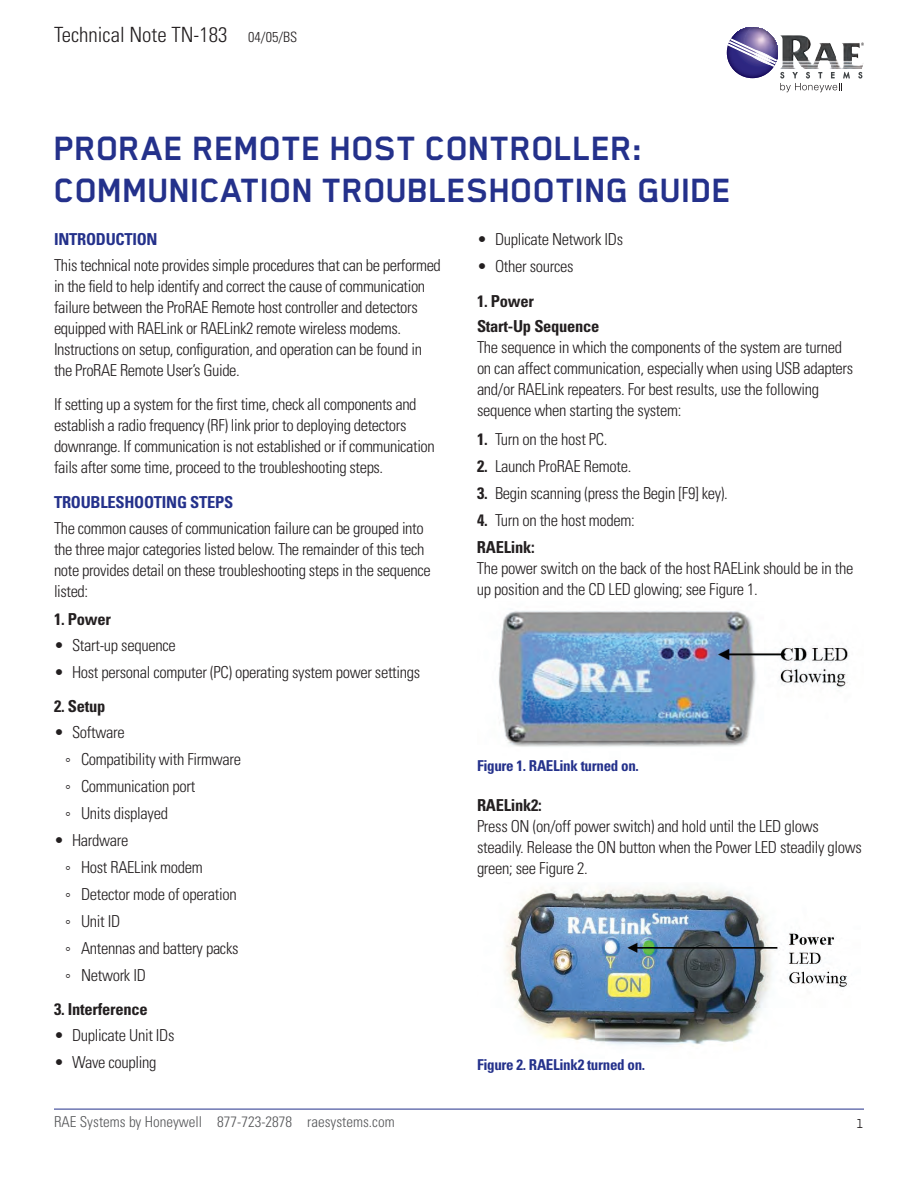
<style>
.page{position:relative;width:918px;height:1188px;background:#fff}
.page>*{position:absolute;margin:0;border:0;box-sizing:border-box;transform-origin:0 0}
.body_copy{font:700 39px/42px "Blender";letter-spacing:-.01em;color:#24318b}
.t1{font:300 condensed 21px "Univers LT Std";color:#231f20}
.body_copy-2{font:300 condensed 16.5px/21px "Univers LT Std";letter-spacing:-.025em;color:#231f20}
.body_bold{font:300 condensed 16.5px/21px "Univers LT Std";letter-spacing:-.02em;color:#231f20}
.heading_2{font:700 condensed 16.5px "Univers LT Std";letter-spacing:-.015em;color:#231f20}
.heading1{font:700 condensed 16.5px "Univers LT Std";letter-spacing:-.015em;color:#24318b}
.body_copy-3{font:700 condensed 15px "Univers LT Std";letter-spacing:-.02em;color:#24318b}
.t2{font:300 condensed 15px "Univers LT Std";color:#57585a}
.t3{font:15px "Blender";color:#231f20}
.s1{font-size:14.25px}
.s2{font-family:"Courier New";font-weight:400;font-stretch:normal}
.s3{font-weight:700}
</style>
<div class="page">
<img style="left:850px;top:43px;width:14px;height:26px">
<svg style="left:858px;top:72px;width:4px;height:7px"></svg>
<svg style="left:727px;top:27px;width:123px;height:65px"></svg>
<hr style="left:54px;top:1109px;width:810px;height:1px;background:#24318b">
<img style="left:498px;top:610px;width:351px;height:137px">
<img style="left:505px;top:887px;width:343px;height:160px">
<p class="t1" style="left:54px;top:22px;width:245px">Technical Note TN-183 <span class="s1">04/05/BS</span></p>
<p class="body_copy" style="left:54px;top:127px;width:680px">PRORAE REMOTE HOST CONTROLLER:<br>COMMUNICATION TROUBLESHOOTING GUIDE</p>
<p class="heading1" style="left:54px;top:229px;width:105px">INTRODUCTION</p>
<p class="body_copy-2" style="left:54px;top:254px;width:388px">This technical note provides simple procedures that can be performed in the field to help identify and correct the cause of communication failure between the ProRAE Remote host controller and detectors equipped with RAELink or RAELink2 remote wireless modems.<br>Instructions on setup, configuration, and operation can be found in the ProRAE Remote User’s Guide.</p>
<p class="body_copy-2" style="left:54px;top:394px;width:382px">If setting up a system for the first time, check all components and establish a radio frequency (RF) link prior to deploying detectors downrange. If communication is not established or if communication fails after some time, proceed to the troubleshooting steps.</p>
<p class="heading1" style="left:54px;top:492px;width:181px">TROUBLESHOOTING STEPS</p>
<p class="body_copy-2" style="left:54px;top:518px;width:378px">The common causes of communication failure can be grouped into the three major categories listed below. The remainder of this tech note provides detail on these troubleshooting steps in the sequence listed:</p>
<p class="heading_2" style="left:54px;top:609px;width:58px">1. Power</p>
<p class="body_copy-2" style="left:54px;top:635px;width:123px">• Start-up sequence</p>
<p class="body_copy-2" style="left:54px;top:662px;width:368px">• Host personal computer (PC) operating system power settings</p>
<p class="heading_2" style="left:54px;top:696px;width:53px">2. Setup</p>
<p class="body_copy-2" style="left:54px;top:722px;width:72px">• Software</p>
<p class="body_copy-2" style="left:63px;top:748px;width:180px"><span class="s2">◦</span> Compatibility with Firmware</p>
<p class="body_copy-2" style="left:63px;top:775px;width:134px"><span class="s2">◦</span> Communication port</p>
<p class="body_copy-2" style="left:63px;top:802px;width:107px"><span class="s2">◦</span> Units displayed</p>
<p class="body_copy-2" style="left:54px;top:829px;width:76px">• Hardware</p>
<p class="body_copy-2" style="left:63px;top:856px;width:141px"><span class="s2">◦</span> Host RAELink modem</p>
<p class="body_copy-2" style="left:63px;top:883px;width:175px"><span class="s2">◦</span> Detector mode of operation</p>
<p class="body_copy-2" style="left:63px;top:910px;width:59px"><span class="s2">◦</span> Unit ID</p>
<p class="body_copy-2" style="left:63px;top:937px;width:177px"><span class="s2">◦</span> Antennas and battery packs</p>
<p class="body_copy-2" style="left:63px;top:964px;width:84px"><span class="s2">◦</span> Network ID</p>
<p class="heading_2" style="left:54px;top:999px;width:95px">3. Interference</p>
<p class="body_copy-2" style="left:54px;top:1024px;width:122px">• Duplicate Unit IDs</p>
<p class="body_copy-2" style="left:54px;top:1051px;width:104px">• Wave coupling</p>
<p class="body_copy-2" style="left:477px;top:229px;width:148px">• Duplicate Network IDs</p>
<p class="body_copy-2" style="left:477px;top:256px;width:98px">• Other sources</p>
<p class="heading_2" style="left:477px;top:291px;width:58px">1. Power</p>
<p class="body_copy-2" style="left:477px;top:316px;width:378px"><span class="s3">Start-Up Sequence<br></span>The sequence in which the components of the system are turned on can affect communication, especially when using USB adapters and/or RAELink repeaters. For best results, use the following sequence when starting the system:</p>
<p class="body_copy-2" style="left:477px;top:428px;width:132px"><span class="s3">1.</span> Turn on the host PC.</p>
<p class="body_copy-2" style="left:477px;top:455px;width:156px"><span class="s3">2.</span> Launch ProRAE Remote.</p>
<p class="body_copy-2" style="left:477px;top:482px;width:252px"><span class="s3">3.</span> Begin scanning (press the Begin [F9] key).</p>
<p class="body_copy-2" style="left:477px;top:509px;width:159px"><span class="s3">4.</span> Turn on the host modem:</p>
<p class="body_bold" style="left:477px;top:536px;width:378px"><span class="s3">RAELink:<br></span>The power switch on the back of the host RAELink should be in the up position and the CD LED glowing; see Figure 1.</p>
<p class="body_copy-3" style="left:477px;top:756px;width:163px">Figure 1. RAELink turned on.</p>
<p class="body_bold" style="left:477px;top:794px;width:386px"><span class="s3">RAELink2:<br></span>Press ON (on/off power switch) and hold until the LED glows steadily. Release the ON button when the Power LED steadily glows green; see Figure 2.</p>
<p class="body_copy-3" style="left:477px;top:1055px;width:170px">Figure 2. RAELink2 turned on.</p>
<p class="t2" style="left:54px;top:1113px;width:342px">RAE Systems by Honeywell 877-723-2878 raesystems.com</p>
<p class="t3" style="left:856px;top:1115px;width:9px">1</p>
</div>
